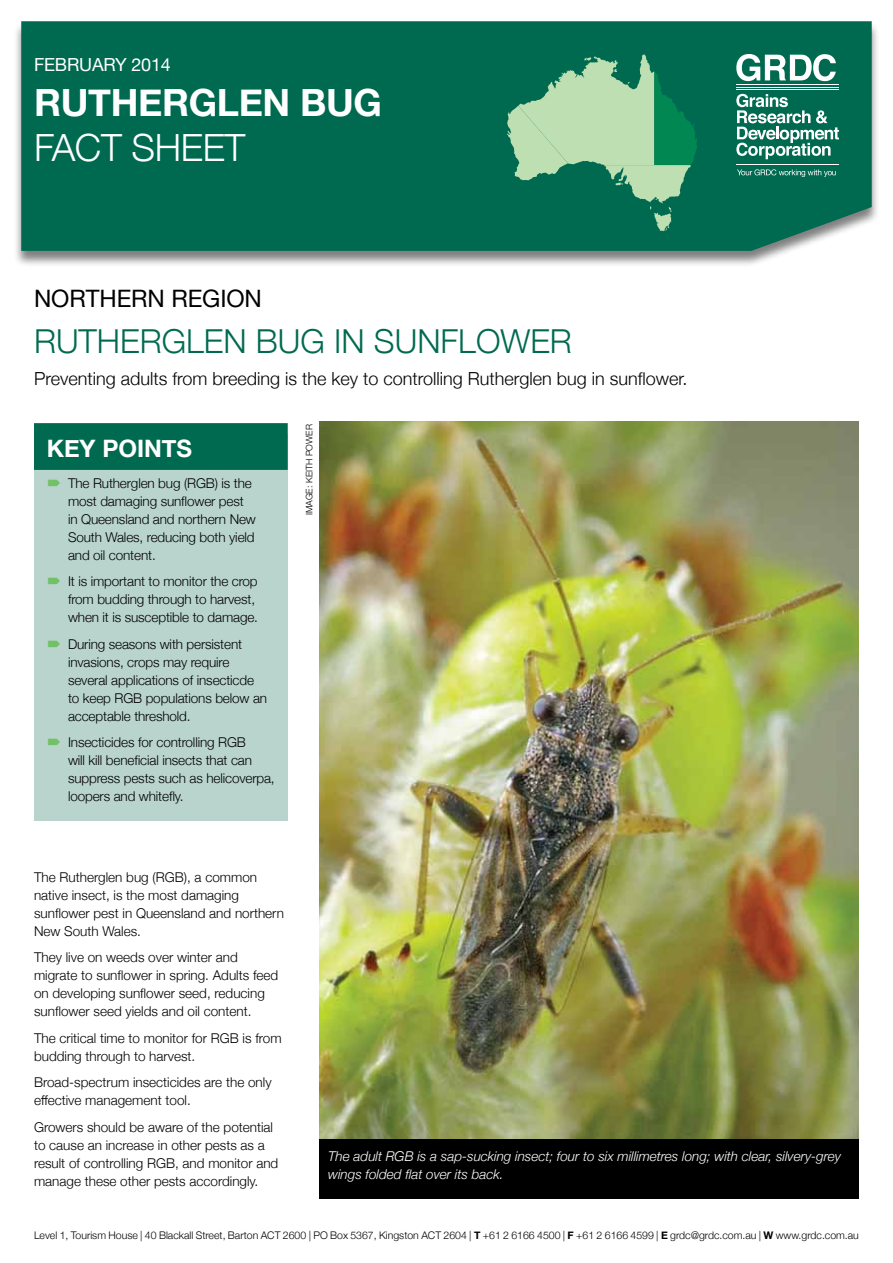
<style>
.page{position:relative;width:893px;height:1263px;background:#fff}
.page>*{position:absolute;margin:0;border:0;box-sizing:border-box;transform-origin:0 0}
.t1{font:700 37.5px "Helvetica Neue";letter-spacing:-.01em;color:#fff}
.t2{font:300 37.5px "Helvetica Neue";letter-spacing:-.01em;color:#fff}
.t3{font:300 33px "Helvetica Neue";color:#006a51}
.t4{font:24px "Helvetica Neue";letter-spacing:-.005em;color:#000}
.t5{font:700 24px "Helvetica Neue";color:#fff}
.t6{font:300 18px "Helvetica Neue";color:#000}
.t7{font:18px "Helvetica Neue";letter-spacing:-.01em;color:#fff}
.t8{font:300 13.5px/18px "Helvetica Neue";color:#000}
.t9{font:italic 300 13.5px/18px "Helvetica Neue";color:#fff}
.t10{font:300 10.5px "Helvetica Neue";color:#000}
.t11{font:300 9px "Helvetica Neue";color:#000}
.s1{font-weight:700}
</style>
<div class="page">
<div style="left:13px;top:22px;width:867px;height:246px;background:#000;opacity:.5"></div>
<div style="left:21px;top:21px;width:851px;height:230px;background:#006a51"></div>
<hr style="left:736px;top:84px;width:103px;height:1px;background:#fff">
<hr style="left:736px;top:87px;width:103px;height:1px;background:#fff">
<hr style="left:736px;top:89px;width:103px;height:1px;background:#fff">
<hr style="left:736px;top:164px;width:103px;height:1px;background:#fff">
<svg style="left:736px;top:54px;width:100px;height:27px"></svg>
<svg style="left:736px;top:94px;width:103px;height:65px"></svg>
<svg style="left:737px;top:169px;width:99px;height:8px"></svg>
<svg style="left:507px;top:54px;width:190px;height:177px;background:#529f7b"></svg>
<div style="left:34px;top:434px;width:254px;height:387px;background:#b9d4cd"></div>
<div style="left:34px;top:423px;width:254px;height:47px;background:#006a51"></div>
<img style="left:320px;top:422px;width:539px;height:718px">
<div style="left:320px;top:1140px;width:539px;height:59px;background:#000"></div>
<h3 class="t7" style="left:34px;top:52px;width:138px">FEBRUARY 2014</h3>
<h1 class="t1" style="left:34px;top:73px;width:349px">RUTHERGLEN BUG</h1>
<h1 class="t2" style="left:34px;top:118px;width:213px">FACT SHEET</h1>
<h3 class="t4" style="left:34px;top:281px;width:229px">NORTHERN REGION</h3>
<h2 class="t3" style="left:34px;top:314px;width:539px">RUTHERGLEN BUG IN SUNFLOWER</h2>
<h3 class="t6" style="left:34px;top:364px;width:655px">Preventing adults from breeding is the key to controlling Rutherglen bug in sunflower.</h3>
<h3 class="t5" style="left:47px;top:430px;width:147px">KEY POINTS</h3>
<p class="t8" style="left:68px;top:473px;width:189px">The Rutherglen bug (RGB) is the most damaging sunflower pest in Queensland and northern New<br>South Wales, reducing both yield and oil content.</p>
<p class="t8" style="left:68px;top:572px;width:191px">It is important to monitor the crop from budding through to harvest, when it is susceptible to damage.</p>
<p class="t8" style="left:68px;top:634px;width:201px">During seasons with persistent invasions, crops may require several applications of insecticde to keep RGB populations below an acceptable threshold.</p>
<p class="t8" style="left:68px;top:733px;width:208px">Insecticides for controlling RGB<br>will kill beneficial insects that can suppress pests such as helicoverpa, loopers and whitefly.</p>
<p class="t11" style="left:302px;top:515px;width:91px;rotate:-90deg">IMAGE: keith power</p>
<p class="t8" style="left:34px;top:867px;width:252px">The Rutherglen bug (RGB), a common native insect, is the most damaging sunflower pest in Queensland and northern<br>New South Wales.</p>
<p class="t8" style="left:34px;top:947px;width:246px">They live on weeds over winter and migrate to sunflower in spring. Adults feed on developing sunflower seed, reducing sunflower seed yields and oil content.</p>
<p class="t8" style="left:34px;top:1028px;width:249px">The critical time to monitor for RGB is from budding through to harvest.</p>
<p class="t8" style="left:34px;top:1072px;width:239px">Broad-spectrum insecticides are the only effective management tool.</p>
<p class="t8" style="left:34px;top:1117px;width:246px">Growers should be aware of the potential to cause an increase in other pests as a result of controlling RGB, and monitor and manage these other pests accordingly.</p>
<p class="t9" style="left:328px;top:1146px;width:514px">The adult RGB is a sap-sucking insect; four to six millimetres long; with clear, silvery-grey wings folded flat over its back.</p>
<p class="t10" style="left:34px;top:1227px;width:826px">Level 1, Tourism House | 40 Blackall Street, Barton ACT 2600 | PO Box 5367, Kingston ACT 2604 | <span class="s1">T</span> +61 2 6166 4500 | <span class="s1">F</span> +61 2 6166 4599 | <span class="s1">E</span> grdc@grdc.com.au | <span class="s1">W</span> www.grdc.com.au</p>
</div>
